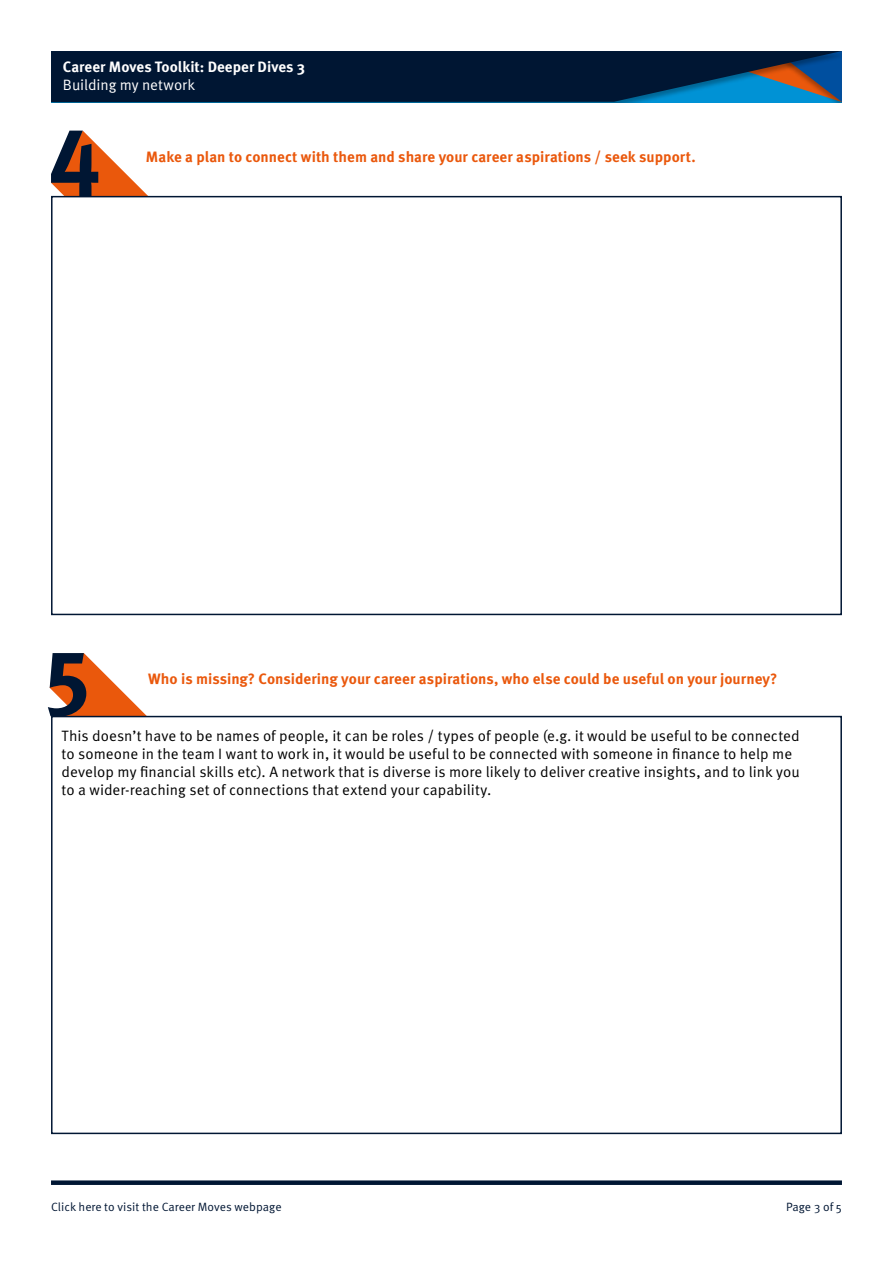
<style>
.page{position:relative;width:893px;height:1263px;background:#fff}
.page>*{position:absolute;margin:0;border:0;box-sizing:border-box;transform-origin:0 0}
.t1{font:15px/18px "Meta OT Norm";color:#000}
.t2{font:700 15px "Meta OT";color:#ea580c}
.t3{font:700 15px "Meta OT";color:#fff}
.t4{font:15px "Meta OT Norm";letter-spacing:-.005em;color:#fff}
.t5{font:12px "Meta OT Norm";color:#001633}
</style>
<div class="page">
<div style="left:51px;top:1180px;width:791px;height:5px;background:#001633"></div>
<svg style="left:51px;top:51px;width:791px;height:51px;background:#052342"></svg>
<svg style="left:48px;top:653px;width:100px;height:64px"></svg>
<div style="left:51px;top:716px;width:791px;height:418px;background:#fff;border:2px solid #001633"></div>
<svg style="left:51px;top:131px;width:98px;height:65px"></svg>
<div style="left:51px;top:196px;width:791px;height:419px;background:#fff;border:2px solid #001633"></div>
<p class="t3" style="left:63px;top:57px;width:244px">Career Moves Toolkit: Deeper Dives 3</p>
<p class="t4" style="left:63px;top:76px;width:134px">Building my network</p>
<p class="t2" style="left:146px;top:147px;width:551px">Make a plan to connect with them and share your career aspirations / seek support.</p>
<p class="t2" style="left:148px;top:669px;width:631px">Who is missing? Considering your career aspirations, who else could be useful on your journey?</p>
<p class="t1" style="left:62px;top:727px;width:740px">This doesn’t have to be names of people, it can be roles / types of people (e.g. it would be useful to be connected to someone in the team I want to work in, it would be useful to be connected with someone in finance to help me develop my financial skills etc). A network that is diverse is more likely to deliver creative insights, and to link you to a wider-reaching set of connections that extend your capability.</p>
<p class="t5" style="left:51px;top:1199px;width:232px">Click here to visit the Career Moves webpage</p>
<p class="t5" style="left:786px;top:1199px;width:57px">Page 3 of 5</p>
</div>
